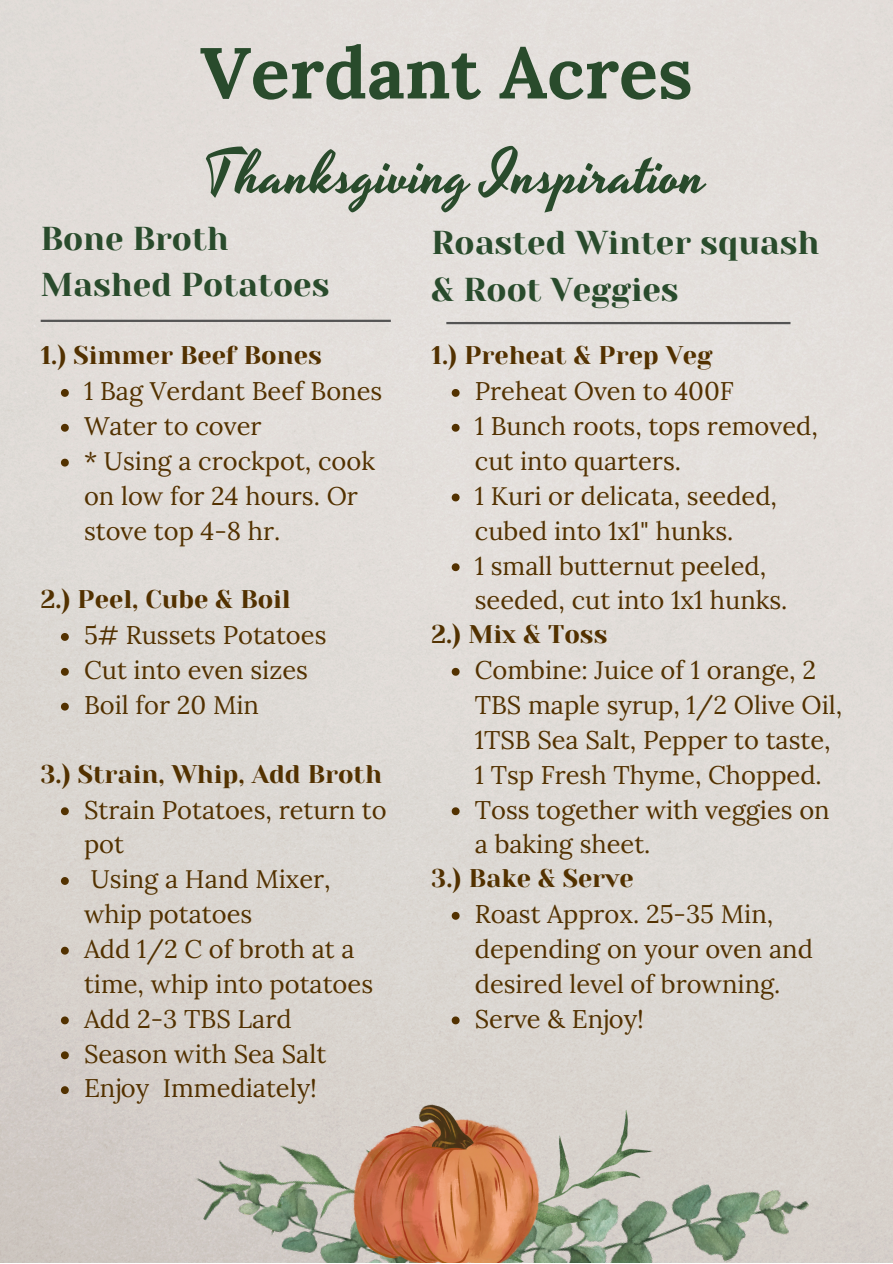
<style>
.page{position:relative;width:893px;height:1264px;background:#fff}
.page>*{position:absolute;margin:0;border:0;box-sizing:border-box;transform-origin:0 0}
.t1{font:700 72px "Lora";color:#294b2c}
.t2{font:60px "Yesteryear";color:#294b2c}
.t3{font:33px/46px "Yeseva One";color:#294b2c}
.t4{font:25.5px/34.8px "Lora";color:#523100}
.t5{font:25.5px "Yeseva One";color:#523100}
</style>
<div class="page">
<img style="left:0;top:0;width:892px;height:1262px">
<hr style="left:41px;top:320px;width:350px;height:2px;background:#545454">
<hr style="left:446px;top:322px;width:344px;height:2px;background:#545454">
<img style="left:475px;top:1103px;width:341px;height:159px">
<div style="left:180px;top:1086px;width:295px;height:176px;background:#d6cfca"></div>
<img style="left:207px;top:1171px;width:146px;height:91px">
<img style="left:539px;top:1109px;width:114px;height:153px">
<svg style="left:451px;top:389px;width:8px;height:8px"></svg>
<svg style="left:451px;top:424px;width:8px;height:7px"></svg>
<svg style="left:451px;top:493px;width:8px;height:8px"></svg>
<svg style="left:451px;top:563px;width:8px;height:8px"></svg>
<svg style="left:451px;top:668px;width:8px;height:7px"></svg>
<svg style="left:451px;top:807px;width:8px;height:8px"></svg>
<svg style="left:451px;top:911px;width:8px;height:8px"></svg>
<svg style="left:451px;top:1016px;width:8px;height:8px"></svg>
<svg style="left:61px;top:389px;width:8px;height:8px"></svg>
<svg style="left:61px;top:424px;width:8px;height:7px"></svg>
<svg style="left:61px;top:458px;width:8px;height:8px"></svg>
<svg style="left:61px;top:633px;width:8px;height:8px"></svg>
<svg style="left:61px;top:668px;width:8px;height:7px"></svg>
<svg style="left:61px;top:702px;width:8px;height:8px"></svg>
<svg style="left:61px;top:807px;width:8px;height:8px"></svg>
<svg style="left:61px;top:877px;width:8px;height:7px"></svg>
<svg style="left:61px;top:946px;width:8px;height:8px"></svg>
<svg style="left:61px;top:1016px;width:8px;height:8px"></svg>
<svg style="left:61px;top:1051px;width:8px;height:8px"></svg>
<svg style="left:61px;top:1086px;width:8px;height:8px"></svg>
<img style="left:353px;top:1104px;width:186px;height:158px">
<p class="t1" style="left:200px;top:26px;width:494px">Verdant Acres</p>
<p class="t2" style="left:203px;top:133px;width:504px">Thanksgiving Inspiration</p>
<p class="t3" style="left:41px;top:216px;width:290px">Bone Broth<br>Mashed Potatoes</p>
<p class="t3" style="left:431px;top:220px;width:389px">Roasted Winter squash &amp; Root Veggies</p>
<p class="t5" style="left:41px;top:341px;width:282px">1.) Simmer Beef Bones</p>
<p class="t4" style="left:84px;top:373px;width:300px">1 Bag Verdant Beef Bones</p>
<p class="t4" style="left:84px;top:408px;width:179px">Water to cover</p>
<p class="t4" style="left:84px;top:443px;width:292px">* Using a crockpot, cook on low for 24 hours. Or stove top 4-8 hr.</p>
<p class="t5" style="left:41px;top:585px;width:251px">2.) Peel, Cube &amp; Boil</p>
<p class="t4" style="left:84px;top:617px;width:244px">5# Russets Potatoes</p>
<p class="t4" style="left:84px;top:652px;width:225px">Cut into even sizes</p>
<p class="t4" style="left:84px;top:687px;width:176px">Boil for 20 Min</p>
<p class="t5" style="left:41px;top:759px;width:343px">3.) Strain, Whip, Add Broth</p>
<p class="t4" style="left:84px;top:791px;width:304px">Strain Potatoes, return to pot</p>
<p class="t4" style="left:84px;top:861px;width:248px">Using a Hand Mixer, whip potatoes</p>
<p class="t4" style="left:84px;top:931px;width:290px">Add 1/2 C of broth at a time, whip into potatoes</p>
<p class="t4" style="left:84px;top:1000px;width:209px">Add 2-3 TBS Lard</p>
<p class="t4" style="left:84px;top:1035px;width:244px">Season with Sea Salt</p>
<p class="t4" style="left:84px;top:1070px;width:234px">Enjoy Immediately!</p>
<p class="t5" style="left:431px;top:341px;width:283px">1.) Preheat &amp; Prep Veg</p>
<p class="t4" style="left:475px;top:373px;width:260px">Preheat Oven to 400F</p>
<p class="t4" style="left:475px;top:408px;width:344px">1 Bunch roots, tops removed, cut into quarters.</p>
<p class="t4" style="left:475px;top:478px;width:304px">1 Kuri or delicata, seeded, cubed into 1x1" hunks.</p>
<p class="t4" style="left:475px;top:548px;width:314px">1 small butternut peeled, seeded, cut into 1x1 hunks.</p>
<p class="t5" style="left:431px;top:619px;width:177px">2.) Mix &amp; Toss</p>
<p class="t4" style="left:475px;top:652px;width:369px">Combine: Juice of 1 orange, 2<br>TBS maple syrup, 1/2 Olive Oil,<br>1TSB Sea Salt, Pepper to taste,<br>1 Tsp Fresh Thyme, Chopped.</p>
<p class="t4" style="left:475px;top:791px;width:356px">Toss together with veggies on a baking sheet.</p>
<p class="t5" style="left:431px;top:863px;width:204px">3.) Bake &amp; Serve</p>
<p class="t4" style="left:475px;top:896px;width:339px">Roast Approx. 25-35 Min, depending on your oven and desired level of browning.</p>
<p class="t4" style="left:475px;top:1000px;width:170px">Serve &amp; Enjoy!</p>
</div>
